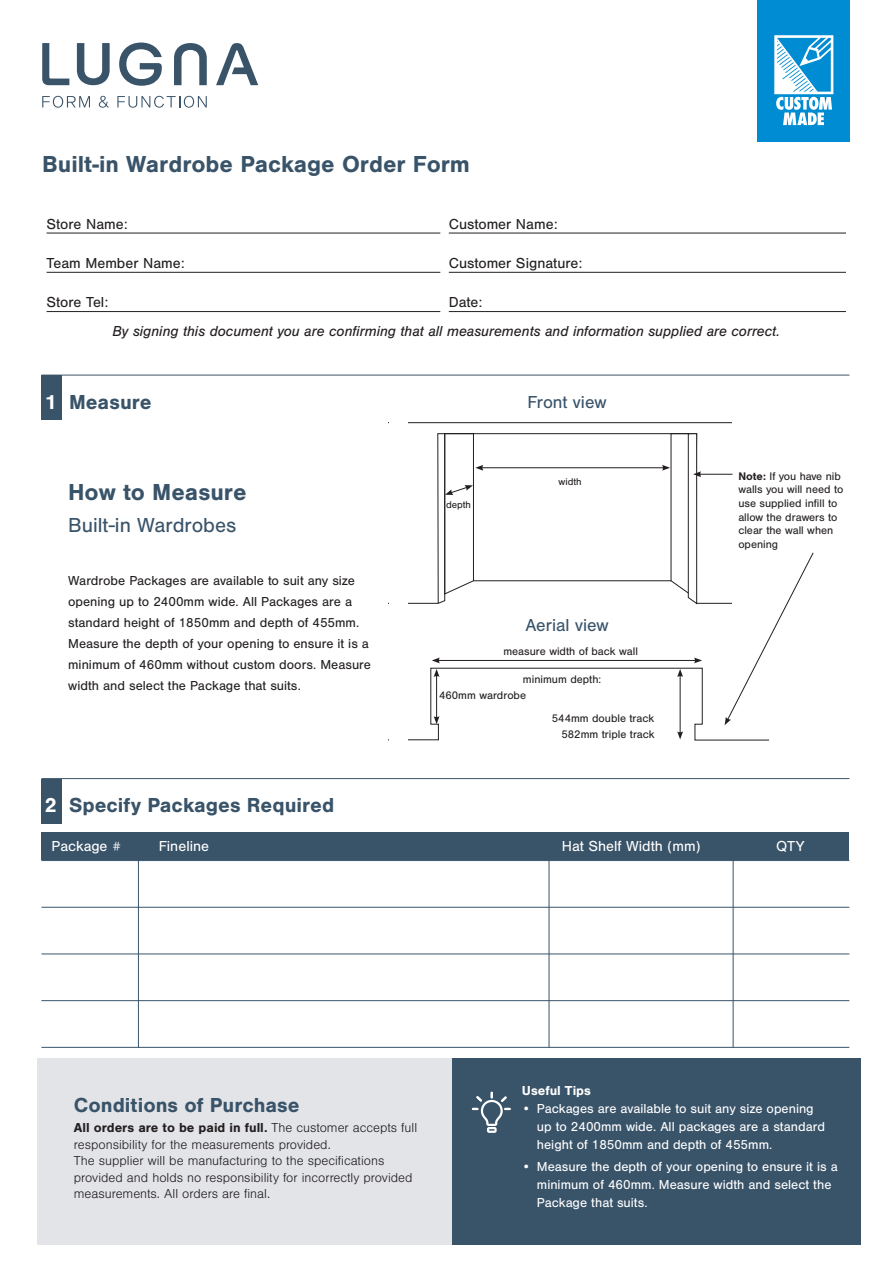
<style>
.page{position:relative;width:893px;height:1263px;background:#fff}
.page>*{position:absolute;margin:0;border:0;box-sizing:border-box;transform-origin:0 0}
.page_heading{font:700 24px "Nimbus San";color:#395369}
.heading{font:700 21px "Nimbus San";color:#395369}
.page_subhead{font:21px "Nimbus San";color:#395369}
.page_subhead-2{font:18px "Nimbus San";color:#395369}
.table_text{font:italic 15px "Nimbus San";color:#231f20}
.table_text_with_line_under{font:15px "Nimbus San";color:#231f20}
.t1{font:15px "Nimbus San";color:#fff}
.page_intro_text{font:13.5px/21px "Nimbus San";color:#231f20}
.text{font:300 13.5px/16.5px "Nimbus San";color:#231f20}
.t2{font:13.5px/18px "Nimbus San";color:#fff}
.page_intro_text-2{font:700 13.5px "Nimbus San";color:#fff}
.t3{font:11.4px/13.6px "Nimbus San";color:#231f20;text-align:right}
.t4{font:10.2px "Nimbus San";color:#231f20}
.s1{color:#fff}
.s2{font-weight:700}
</style>
<div class="page">
<hr style="left:47px;top:233px;width:393px;height:1px;background:#231f20">
<hr style="left:47px;top:272px;width:393px;height:1px;background:#231f20">
<hr style="left:47px;top:311px;width:393px;height:1px;background:#231f20">
<hr style="left:449px;top:233px;width:397px;height:1px;background:#231f20">
<hr style="left:449px;top:272px;width:397px;height:1px;background:#231f20">
<hr style="left:449px;top:311px;width:397px;height:1px;background:#231f20">
<div style="left:757px;top:0;width:93px;height:142px;background:#008cd2"></div>
<svg style="left:774px;top:35px;width:59px;height:90px"></svg>
<div style="left:41px;top:375px;width:21px;height:45px;background:#395369"></div>
<hr style="left:42px;top:375px;width:807px;height:1px;background:#395369">
<svg style="left:42px;top:43px;width:27px;height:42px"></svg>
<svg style="left:119px;top:43px;width:43px;height:43px"></svg>
<svg style="left:174px;top:43px;width:33px;height:42px"></svg>
<svg style="left:77px;top:43px;width:33px;height:42px"></svg>
<svg style="left:216px;top:43px;width:42px;height:42px"></svg>
<svg style="left:42px;top:96px;width:48px;height:12px"></svg>
<svg style="left:99px;top:96px;width:10px;height:12px"></svg>
<svg style="left:117px;top:96px;width:90px;height:12px"></svg>
<svg style="left:408px;top:422px;width:324px;height:2px"></svg>
<svg style="left:408px;top:433px;width:406px;height:308px"></svg>
<hr style="left:41px;top:1047px;width:808px;height:1px;background:#395369">
<hr style="left:42px;top:778px;width:807px;height:1px;background:#395369">
<div style="left:41px;top:832px;width:808px;height:28px;background:#395369"></div>
<div style="left:41px;top:779px;width:21px;height:45px;background:#395369"></div>
<hr style="left:41px;top:860px;width:808px;height:1px;background:#395369">
<hr style="left:41px;top:907px;width:808px;height:1px;background:#395369">
<hr style="left:41px;top:953px;width:808px;height:1px;background:#395369">
<hr style="left:41px;top:1000px;width:808px;height:1px;background:#395369">
<hr style="left:138px;top:840px;width:1px;height:208px;background:#395369">
<hr style="left:549px;top:840px;width:1px;height:208px;background:#395369">
<hr style="left:733px;top:840px;width:1px;height:208px;background:#395369">
<div style="left:37px;top:1058px;width:807px;height:187px;background:#e3e4e8"></div>
<div style="left:452px;top:1058px;width:408px;height:187px;background:#395369"></div>
<svg style="left:472px;top:1092px;width:39px;height:41px"></svg>
<p class="page_heading" style="left:42px;top:151px;width:429px">Built-in Wardrobe Package Order Form</p>
<p class="table_text_with_line_under" style="left:47px;top:215px;width:83px">Store Name:</p>
<p class="table_text_with_line_under" style="left:47px;top:255px;width:140px">Team Member Name:</p>
<p class="table_text_with_line_under" style="left:47px;top:294px;width:63px">Store Tel:</p>
<p class="table_text_with_line_under" style="left:449px;top:215px;width:110px">Customer Name:</p>
<p class="table_text_with_line_under" style="left:449px;top:255px;width:135px">Customer Signature:</p>
<p class="table_text_with_line_under" style="left:449px;top:294px;width:35px">Date:</p>
<p class="table_text" style="left:112px;top:322px;width:669px">By signing this document you are confirming that all measurements and information supplied are correct.</p>
<p class="heading" style="left:45px;top:390px;width:108px"><span class="s1">1</span> Measure</p>
<p class="page_heading" style="left:68px;top:478px;width:180px">How to Measure</p>
<p class="page_subhead" style="left:68px;top:513px;width:170px">Built-in Wardrobes</p>
<p class="page_intro_text" style="left:68px;top:570px;width:293px">Wardrobe Packages are available to suit any size opening up to 2400mm wide. All Packages are a standard height of 1850mm and depth of 455mm.</p>
<p class="page_intro_text" style="left:68px;top:633px;width:304px">Measure the depth of your opening to ensure it is a minimum of 460mm without custom doors. Measure width and select the Package that suits.</p>
<p class="page_subhead-2" style="left:527px;top:392px;width:81px">Front view</p>
<p class="t4" style="left:446px;top:499px;width:27px">depth</p>
<p class="t4" style="left:559px;top:476px;width:25px">width</p>
<p class="page_subhead-2" style="left:525px;top:615px;width:85px">Aerial view</p>
<p class="t3" style="left:503px;top:644px;width:136px">measure width of back wall</p>
<p class="t3" style="left:523px;top:673px;width:80px">minimum depth:</p>
<p class="t3" style="left:439px;top:688px;width:89px">460mm wardrobe</p>
<p class="t3" style="left:552px;top:711px;width:104px;line-height:15.8px">544mm double track<br>582mm triple track</p>
<p class="t3" style="left:738px;top:469px;width:107px;text-align:left"><span class="s2">Note:</span> If you have nib walls you will need to use supplied infill to allow the drawers to clear the wall when opening</p>
<p class="heading" style="left:45px;top:793px;width:291px"><span class="s1">2</span> Specify Packages Required</p>
<p class="t1" style="left:52px;top:838px;width:71px">Package #</p>
<p class="t1" style="left:159px;top:838px;width:52px">Fineline</p>
<p class="t1" style="left:562px;top:838px;width:140px">Hat Shelf Width (mm)</p>
<p class="t1" style="left:776px;top:838px;width:30px">QTY</p>
<p class="heading" style="left:74px;top:1093px;width:227px">Conditions of Purchase</p>
<p class="text" style="left:74px;top:1120px;width:345px"><span class="s2">All orders are to be paid in full.</span> The customer accepts full responsibility for the measurements provided.<br>The supplier will be manufacturing to the specifications provided and holds no responsibility for incorrectly provided measurements. All orders are final.</p>
<p class="page_intro_text-2" style="left:522px;top:1082px;width:71px">Useful Tips</p>
<p class="t2" style="left:537px;top:1099px;width:290px;text-indent:-15px">• Packages are available to suit any size opening up to 2400mm wide. All packages are a standard height of 1850mm and depth of 455mm.</p>
<p class="t2" style="left:537px;top:1157px;width:302px;text-indent:-15px">• Measure the depth of your opening to ensure it is a minimum of 460mm. Measure width and select the<br>Package that suits.</p>
</div>
